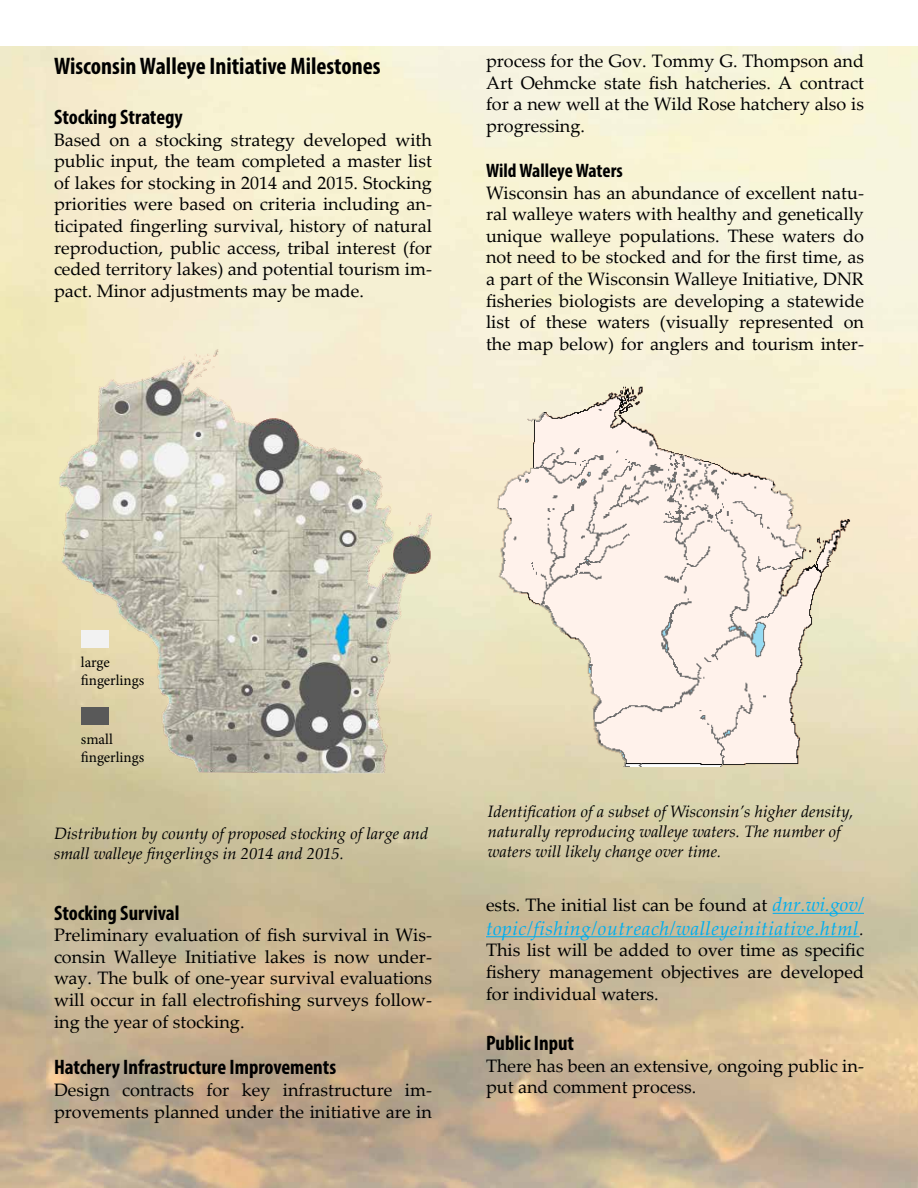
<style>
.page{position:relative;width:918px;height:1188px;background:#fff}
.page>*{position:absolute;margin:0;border:0;box-sizing:border-box;transform-origin:0 0}
.t1{font:700 condensed 24px "Myriad Pro";color:#000}
.t2{font:700 condensed 21px "Myriad Pro";color:#000}
.t3{font:italic 19.5px "Palatino Linotype";letter-spacing:.03em;color:#00aeef}
.t4{font:700 condensed 19.5px "Myriad Pro";letter-spacing:-.005em;color:#000}
.t5{font:18px/21.6px "Palatino Linotype";color:#000;text-align:justify}
.t6{font:italic 16.5px/19.8px "Palatino Linotype";color:#000}
.t7{font:15px/18px "Minion Pro";color:#000}
.s1{font-style:italic;font-size:19.5px;color:#00aeef}
.s2{font-size:18px;color:#000}
</style>
<div class="page">
<hr style="left:773px;top:913px;width:91px;height:1px;background:#00aeef">
<hr style="left:486px;top:936px;width:374px;height:1px;background:#00aeef">
<img style="left:54px;top:347px;width:378px;height:432px">
<div style="left:81px;top:708px;width:27px;height:17px;background:#595959"></div>
<div style="left:81px;top:630px;width:27px;height:17px;background:#f2f2f2"></div>
<img style="left:488px;top:361px;width:372px;height:406px">
<h1 class="t1" style="left:54px;top:51px;width:328px">Wisconsin Walleye Initiative Milestones</h1>
<p class="t2" style="left:54px;top:104px;width:130px">Stocking Strategy</p>
<p class="t5" style="left:54px;top:128px;width:380px">Based on a stocking strategy developed with public input, the team completed a master list of lakes for stocking in 2014 and 2015. Stocking priorities were based on criteria including an&shy;ticipated fingerling survival, history of natural reproduction, public access, tribal interest (for ceded territory lakes) and potential tourism im&shy;pact. Minor adjustments may be made.</p>
<p class="t5" style="left:486px;top:50px;width:380px">process for the Gov. Tommy G. Thompson and Art Oehmcke state fish hatcheries. A contract for a new well at the Wild Rose hatchery also is progressing.</p>
<p class="t4" style="left:486px;top:158px;width:138px">Wild Walleye Waters</p>
<p class="t5" style="left:486px;top:181px;width:380px">Wisconsin has an abundance of excellent natu&shy;ral walleye waters with healthy and genetically unique walleye populations. These waters do not need to be stocked and for the first time, as a part of the Wisconsin Walleye Initiative, DNR fisheries biologists are developing a statewide list of these waters (visually represented on the map below) for anglers and tourism inter-</p>
<p class="t7" style="left:81px;top:653px;width:65px">large fingerlings</p>
<p class="t7" style="left:81px;top:730px;width:65px">small fingerlings</p>
<p class="t6" style="left:54px;top:823px;width:376px">Distribution by county of proposed stocking of large and small walleye fingerlings in 2014 and 2015.</p>
<p class="t2" style="left:54px;top:899px;width:127px">Stocking Survival</p>
<p class="t5" style="left:54px;top:923px;width:380px">Preliminary evaluation of fish survival in Wis&shy;consin Walleye Initiative lakes is now under&shy;way. The bulk of one-year survival evaluations will occur in fall electrofishing surveys follow&shy;ing the year of stocking.</p>
<p class="t2" style="left:54px;top:1054px;width:284px">Hatchery Infrastructure Improvements</p>
<p class="t5" style="left:54px;top:1078px;width:380px">Design contracts for key infrastructure im&shy;provements planned under the initiative are in</p>
<p class="t6" style="left:488px;top:801px;width:367px">Identification of a subset of Wisconsin’s higher density, naturally reproducing walleye waters. The number of waters will likely change over time.</p>
<p class="t5" style="left:486px;top:894px;width:379px">ests. The initial list can be found at <span class="s1">dnr.wi.gov/</span></p>
<p class="t3" style="left:486px;top:914px;width:379px">topic/fishing/outreach/walleyeinitiative.html<span class="s2">.</span></p>
<p class="t5" style="left:486px;top:939px;width:380px">This list will be added to over time as specific fishery management objectives are developed for individual waters.</p>
<p class="t2" style="left:486px;top:1030px;width:90px">Public Input</p>
<p class="t5" style="left:486px;top:1054px;width:380px">There has been an extensive, ongoing public in&shy;put and comment process.</p>
</div>
